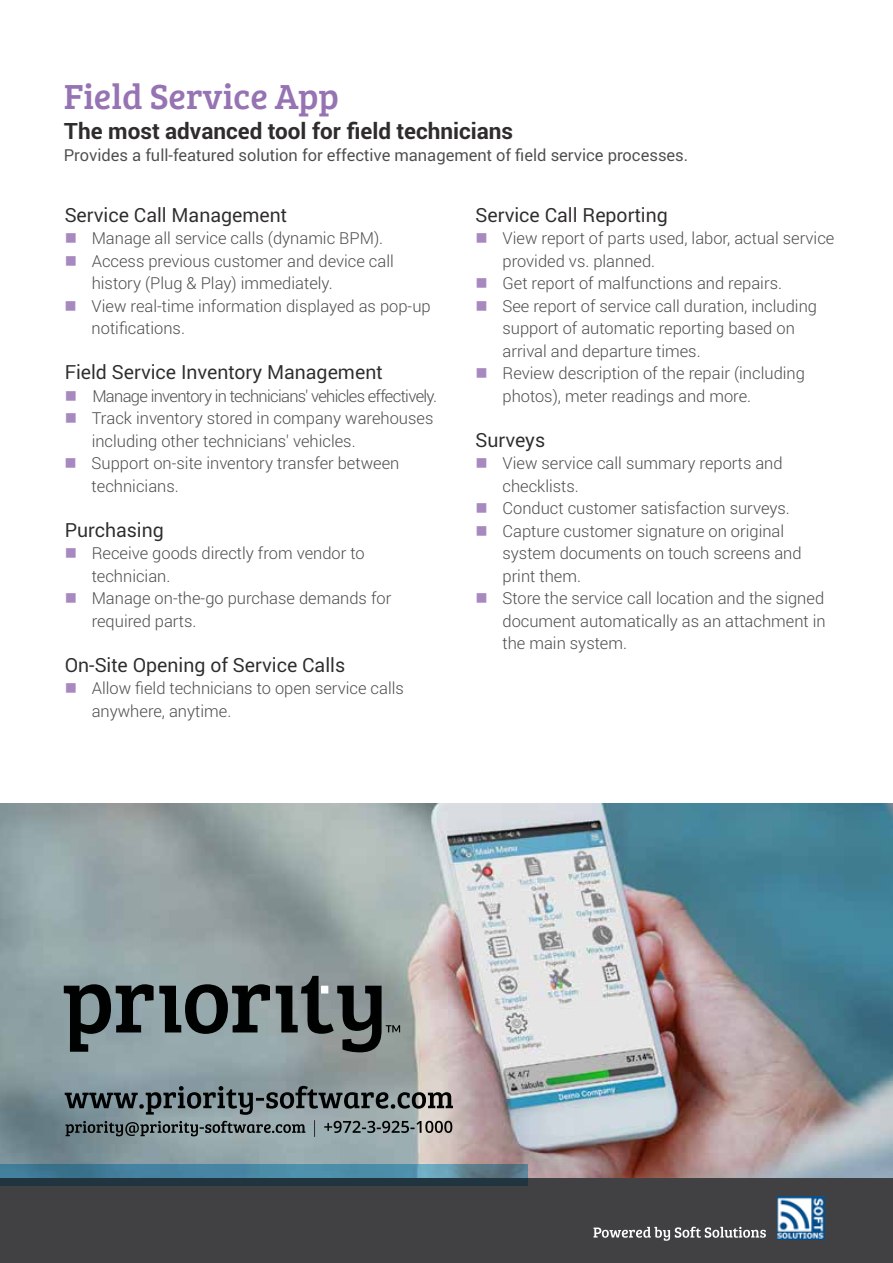
<style>
.page{position:relative;width:893px;height:1263px;background:#fff}
.page>*{position:absolute;margin:0;border:0;box-sizing:border-box;transform-origin:0 0}
.t1{font:36px "Bree Serif";color:#9673b3}
.t2{font:700 22.5px "Roboto";color:#2e2c2c}
.t3{font:19.5px "Roboto";color:#2e2c2c}
.t4{font:300 16.5px/22.5px "Roboto";color:#4d4d4f}
.t5{font:16.5px "Roboto";color:#4d4d4f}
</style>
<div class="page">
<img style="left:0;top:804px;width:893px;height:375px">
<svg style="left:64px;top:984px;width:206px;height:68px;background:#5d696b"></svg>
<svg style="left:276px;top:976px;width:124px;height:76px;background:#646b6c"></svg>
<div style="left:0;top:1179px;width:893px;height:84px;background:#414042"></div>
<svg style="left:0;top:1165px;width:528px;height:21px;background:#3b667a"></svg>
<svg style="left:65px;top:1086px;width:388px;height:51px;background:#737f82"></svg>
<svg style="left:593px;top:1227px;width:173px;height:14px"></svg>
<img style="left:777px;top:1196px;width:48px;height:43px">
<h1 class="t1" style="left:64px;top:70px;width:277px">Field Service App</h1>
<h2 class="t2" style="left:64px;top:115px;width:451px">The most advanced tool for field technicians</h2>
<p class="t5" style="left:64px;top:144px;width:626px">Provides a full-featured solution for effective management of field service processes.</p>
<p class="t3" style="left:65px;top:201px;width:224px">Service Call Management</p>
<p class="t4" style="left:92px;top:227px;width:341px">Manage all service calls (dynamic BPM .( Access previous customer and device call history (Plug &amp; Play) immediately.<br>View real-time information displayed as pop-up notifications.</p>
<p class="t3" style="left:65px;top:359px;width:319px">Field Service Inventory Management</p>
<p class="t4" style="left:92px;top:384px;width:347px">Manage inventory in technicians' vehicles effectively.<br>Track inventory stored in company warehouses including other technicians' vehicles.<br>Support on-site inventory transfer between technicians.</p>
<p class="t3" style="left:65px;top:516px;width:101px">Purchasing</p>
<p class="t4" style="left:92px;top:542px;width:301px">Receive goods directly from vendor to technician.<br>Manage on-the-go purchase demands for required parts.</p>
<p class="t3" style="left:65px;top:651px;width:282px">On-Site Opening of Service Calls</p>
<p class="t4" style="left:92px;top:677px;width:314px">Allow field technicians to open service calls anywhere, anytime.</p>
<p class="t3" style="left:476px;top:201px;width:194px">Service Call Reporting</p>
<p class="t4" style="left:502px;top:227px;width:333px">View report of parts used, labor, actual service provided vs. planned.<br>Get report of malfunctions and repairs.<br>See report of service call duration, including support of automatic reporting based on arrival and departure times.<br>Review description of the repair (including photos ,) meter readings and more.</p>
<p class="t3" style="left:476px;top:426px;width:71px">Surveys</p>
<p class="t4" style="left:502px;top:452px;width:325px">View service call summary reports and checklists.<br>Conduct customer satisfaction surveys.<br>Capture customer signature on original system documents on touch screens and print them.<br>Store the service call location and the signed document automatically as an attachment in the main system.</p>
</div>
